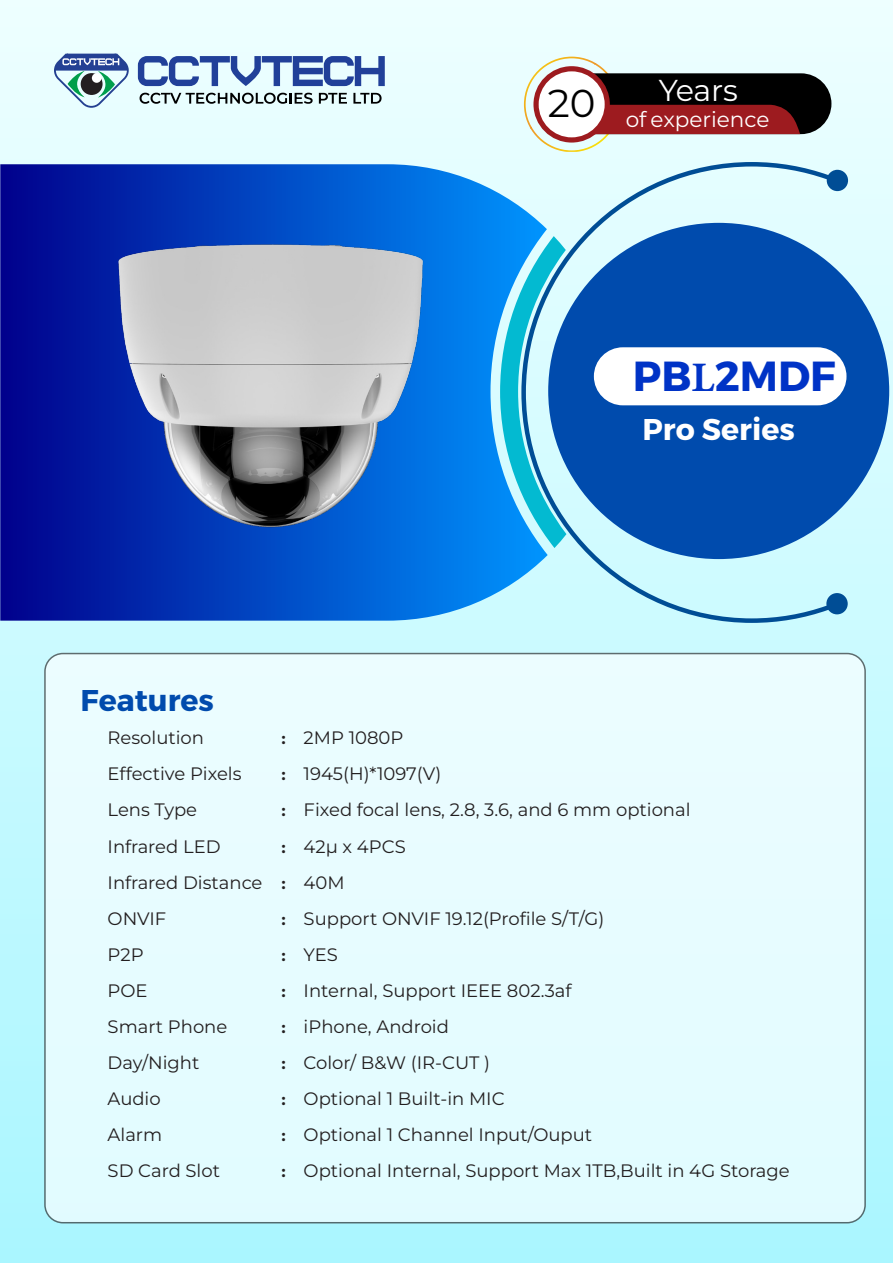
<style>
.page{position:relative;width:893px;height:1263px;background:#fff}
.page>*{position:absolute;margin:0;border:0;box-sizing:border-box;transform-origin:0 0}
.t1{font:700 42px "Montserrat";color:#0033c6}
.t2{font:38.85px "Montserrat";color:#000}
.t3{font:30.15px "Montserrat";letter-spacing:-.015em;color:#fff}
.t4{font:700 30px "Montserrat";color:#fff}
.t5{font:700 30px "Montserrat";color:#004bad}
.t6{font:21.6px "Montserrat";color:#fff}
.t7{font:18px "Montserrat";color:#231f20}
.t8{font:700 18px "Montserrat";color:#231f20}
.s1{font-family:"Minion Pro"}
</style>
<div class="page">
<div style="left:0;top:0;width:893px;height:1263px;background:linear-gradient(to bottom,#ecfdff,#a7f3fb)"></div>
<div style="left:45px;top:653px;width:820px;height:570px;background:#e7fcff;border-radius:18px"></div>
<svg style="left:524px;top:57px;width:307px;height:95px;background:#8c7877"></svg>
<svg style="left:533px;top:66px;width:77px;height:77px"></svg>
<div style="left:539px;top:71px;width:66px;height:66px;background:#fff;border-radius:50%"></div>
<svg style="left:0;top:164px;width:521px;height:457px;background:#0846be"></svg>
<svg style="left:500px;top:236px;width:21px;height:312px;background:#32b7e8"></svg>
<svg style="left:521px;top:162px;width:327px;height:461px;background:#b9e9f5"></svg>
<div style="left:548px;top:223px;width:341px;height:336px;background:#004bad;border-radius:50%"></div>
<div style="left:594px;top:347px;width:252px;height:58px;background:#fff;border-radius:29px"></div>
<svg style="left:138px;top:56px;width:247px;height:30px;background:#87a0cc"></svg>
<svg style="left:140px;top:93px;width:173px;height:11px;background:#919e9f"></svg>
<svg style="left:319px;top:93px;width:28px;height:11px"></svg>
<svg style="left:353px;top:93px;width:29px;height:11px"></svg>
<svg style="left:54px;top:54px;width:76px;height:54px;background:#9dbdd0"></svg>
<div style="left:81px;top:73px;width:22px;height:22px;background:#241f21;border-radius:50%"></div>
<div style="left:92px;top:73px;width:9px;height:10px;background:#fff;border-radius:50%"></div>
<img style="left:113px;top:243px;width:317px;height:299px">
<p class="t2" style="left:548px;top:78px;width:49px">20</p>
<p class="t3" style="left:659px;top:70px;width:81px">Years</p>
<p class="t6" style="left:626px;top:105px;width:145px">of experience</p>
<p class="t1" style="left:633px;top:350px;width:204px">PB<span class="s1">L</span>2MDF</p>
<p class="t4" style="left:643px;top:410px;width:154px">Pro Series</p>
<p class="t5" style="left:81px;top:682px;width:135px">Features</p>
<p class="t7" style="left:108px;top:726px;width:98px">Resolution</p>
<p class="t7" style="left:108px;top:762px;width:135px">Effective Pixels</p>
<p class="t7" style="left:108px;top:798px;width:91px">Lens Type</p>
<p class="t7" style="left:108px;top:834px;width:114px">Infrared LED</p>
<p class="t7" style="left:108px;top:870px;width:156px">Infrared Distance</p>
<p class="t7" style="left:108px;top:906px;width:60px">ONVIF</p>
<p class="t7" style="left:108px;top:942px;width:37px">P2P</p>
<p class="t7" style="left:108px;top:978px;width:42px">POE</p>
<p class="t7" style="left:108px;top:1014px;width:121px">Smart Phone</p>
<p class="t7" style="left:108px;top:1050px;width:93px">Day/Night</p>
<p class="t7" style="left:108px;top:1086px;width:55px">Audio</p>
<p class="t7" style="left:108px;top:1122px;width:56px">Alarm</p>
<p class="t7" style="left:108px;top:1158px;width:114px">SD Card Slot</p>
<p class="t8" style="left:281px;top:727px;width:6px">:</p>
<p class="t8" style="left:281px;top:763px;width:6px">:</p>
<p class="t8" style="left:281px;top:799px;width:6px">:</p>
<p class="t8" style="left:281px;top:835px;width:6px">:</p>
<p class="t8" style="left:281px;top:871px;width:6px">:</p>
<p class="t8" style="left:281px;top:907px;width:6px">:</p>
<p class="t8" style="left:281px;top:943px;width:6px">:</p>
<p class="t8" style="left:281px;top:979px;width:6px">:</p>
<p class="t8" style="left:281px;top:1015px;width:6px">:</p>
<p class="t8" style="left:281px;top:1051px;width:6px">:</p>
<p class="t8" style="left:281px;top:1087px;width:6px">:</p>
<p class="t8" style="left:281px;top:1123px;width:6px">:</p>
<p class="t8" style="left:281px;top:1159px;width:6px">:</p>
<p class="t7" style="left:304px;top:726px;width:101px">2MP 1080P</p>
<p class="t7" style="left:304px;top:762px;width:139px">1945(H)*1097(V)</p>
<p class="t7" style="left:304px;top:798px;width:388px">Fixed focal lens, 2.8, 3.6, and 6 mm optional</p>
<p class="t7" style="left:304px;top:834px;width:104px">42µ x 4PCS</p>
<p class="t7" style="left:304px;top:870px;width:43px">40M</p>
<p class="t7" style="left:304px;top:906px;width:302px">Support ONVIF 19.12(Profile S/T/G)</p>
<p class="t7" style="left:304px;top:942px;width:36px">YES</p>
<p class="t7" style="left:304px;top:978px;width:269px">Internal, Support IEEE 802.3af</p>
<p class="t7" style="left:304px;top:1014px;width:147px">iPhone, Android</p>
<p class="t7" style="left:304px;top:1050px;width:188px">Color/ B&amp;W (IR-CUT )</p>
<p class="t7" style="left:304px;top:1086px;width:202px">Optional 1 Built-in MIC</p>
<p class="t7" style="left:304px;top:1122px;width:290px">Optional 1 Channel Input/Ouput</p>
<p class="t7" style="left:304px;top:1158px;width:487px">Optional Internal, Support Max 1TB,Built in 4G Storage</p>
</div>
